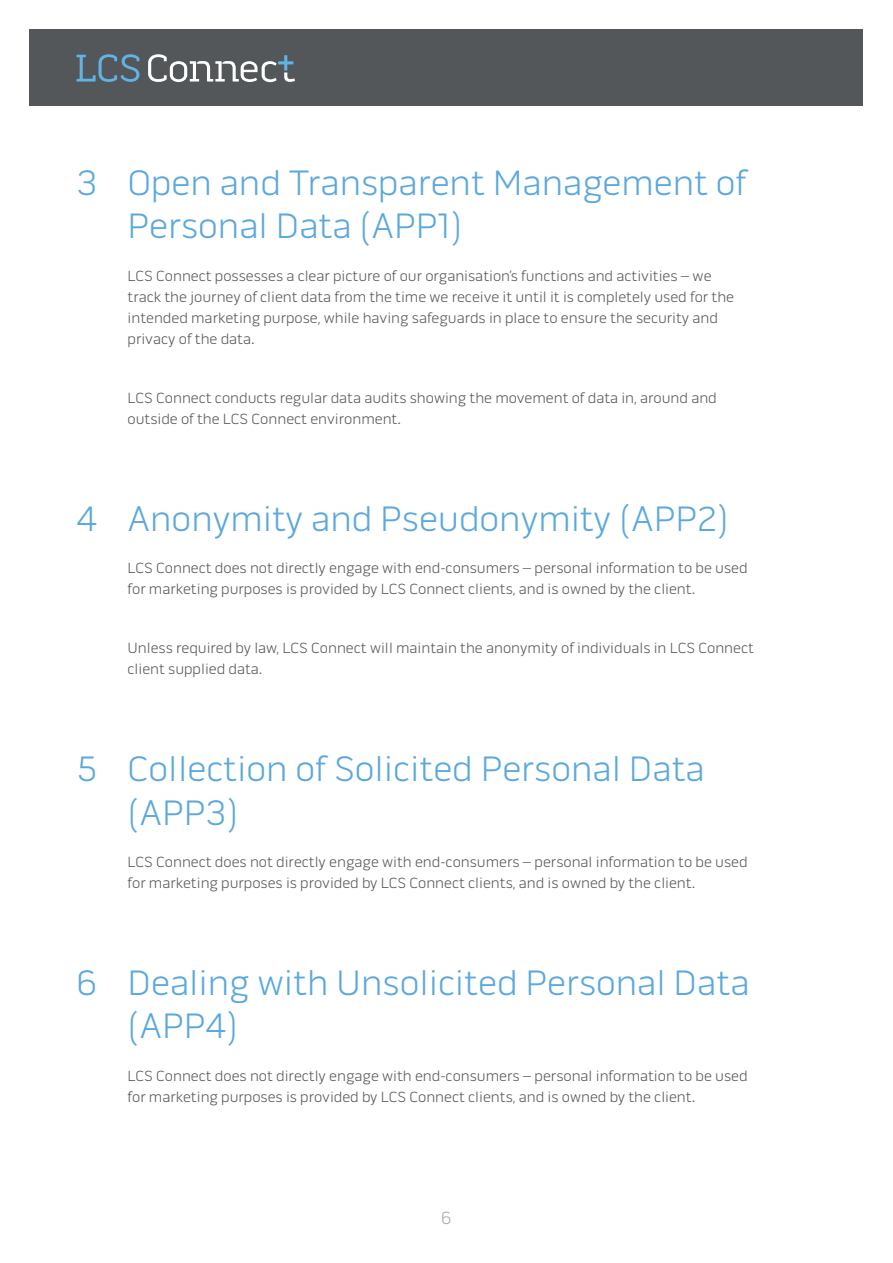
<style>
.page{position:relative;width:893px;height:1263px;background:#fff}
.page>*{position:absolute;margin:0;border:0;box-sizing:border-box;transform-origin:0 0}
.t1{font:300 36px/43.5px "Pill Gothic 600 mg";color:#5ba8dc}
.t2{font:300 18px "Pill Gothic 600 mg";color:#aaa8a9}
.t3{font:300 15px/21px "Pill Gothic 600 mg";color:#545759}
</style>
<div class="page">
<div style="left:30px;top:29px;width:833px;height:77px;background:#545759"></div>
<svg style="left:77px;top:54px;width:62px;height:28px"></svg>
<svg style="left:148px;top:54px;width:147px;height:28px"></svg>
<p class="t1" style="left:128px;top:161px;width:620px;text-indent:-51px">3 Open and Transparent Management of<br>Personal Data (APP1)</p>
<p class="t3" style="left:128px;top:265px;width:608px">LCS Connect possesses a clear picture of our organisation’s functions and activities – we track the journey of client data from the time we receive it until it is completely used for the intended marketing purpose, while having safeguards in place to ensure the security and privacy of the data.</p>
<p class="t3" style="left:128px;top:387px;width:591px">LCS Connect conducts regular data audits showing the movement of data in, around and outside of the LCS Connect environment.</p>
<p class="t1" style="left:77px;top:497px;width:654px">4 Anonymity and Pseudonymity (APP2)</p>
<p class="t3" style="left:128px;top:557px;width:622px">LCS Connect does not directly engage with end-consumers – personal information to be used for marketing purposes is provided by LCS Connect clients, and is owned by the client.</p>
<p class="t3" style="left:128px;top:637px;width:628px">Unless required by law, LCS Connect will maintain the anonymity of individuals in LCS Connect client supplied data.</p>
<p class="t1" style="left:128px;top:747px;width:579px;text-indent:-51px">5 Collection of Solicited Personal Data (APP3)</p>
<p class="t3" style="left:128px;top:851px;width:622px">LCS Connect does not directly engage with end-consumers – personal information to be used for marketing purposes is provided by LCS Connect clients, and is owned by the client.</p>
<p class="t1" style="left:128px;top:961px;width:623px;text-indent:-51px">6 Dealing with Unsolicited Personal Data (APP4)</p>
<p class="t3" style="left:128px;top:1065px;width:622px">LCS Connect does not directly engage with end-consumers – personal information to be used for marketing purposes is provided by LCS Connect clients, and is owned by the client.</p>
<p class="t2" style="left:441px;top:1208px;width:12px">6</p>
</div>
